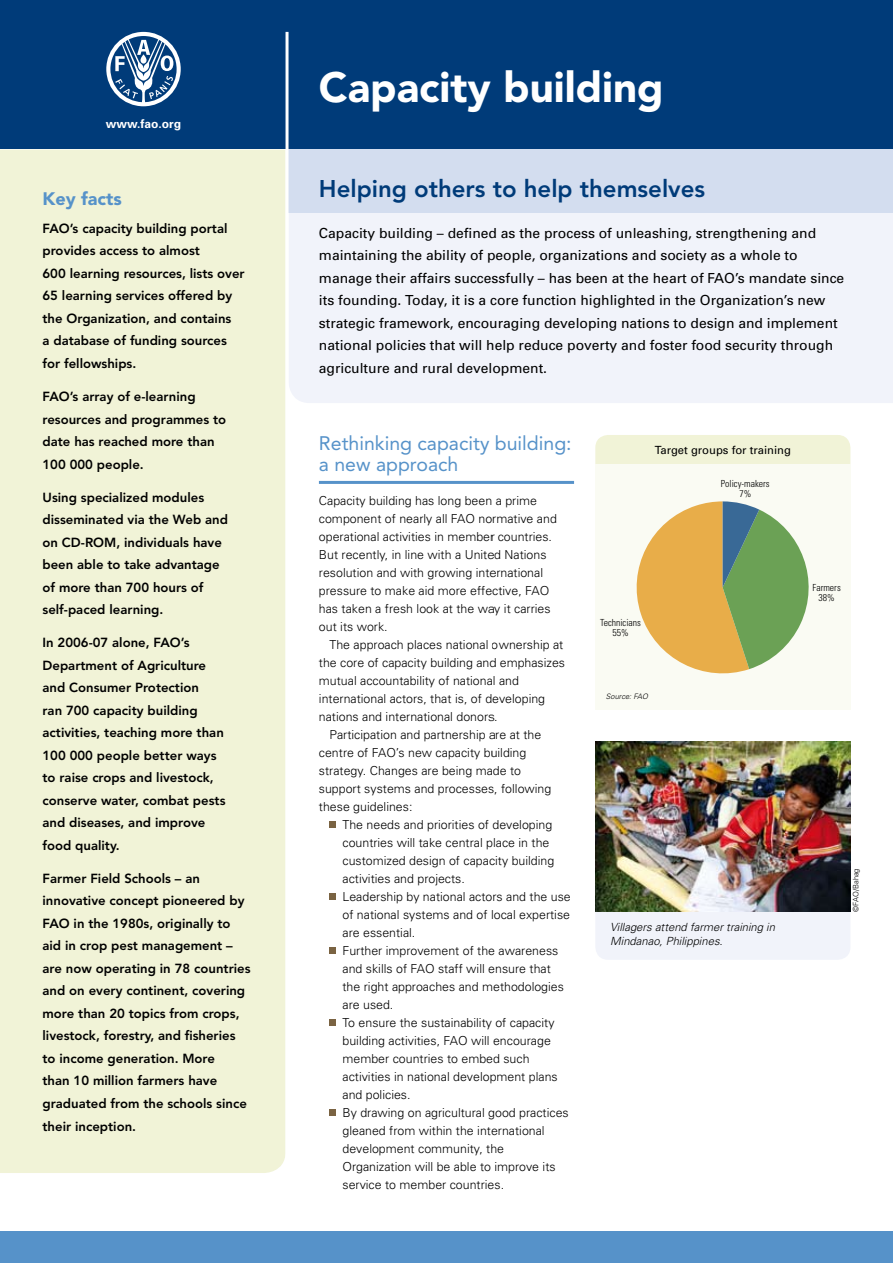
<style>
.page{position:relative;width:893px;height:1263px;background:#fff}
.page>*{position:absolute;margin:0;border:0;box-sizing:border-box;transform-origin:0 0}
.t1{font:900 42px "Avenir";color:#fff}
.t2{font:800 24px "Avenir";color:#003b79}
.t3{font:19.5px/21px "Avenir";color:#5692c9}
.t4{font:900 18px "Avenir";color:#5692c9}
.t5{font:13.8px/22.5px "Univers";color:#000}
.t6{font:800 13.2px/22.5px "Avenir";color:#000}
.t7{font:300 12.3px/18px "Univers";color:#000}
.t8{font:700 12px "Univers";color:#fff}
.t9{font:italic 300 11.25px/13.5px "Univers";color:#000}
.t10{font:11.25px "Univers";color:#000}
.t11{font:300 condensed 9.75px/9.9px "Univers";color:#000;text-align:center}
.t12{font:300 7.5px "Univers";color:#000}
.t13{font:italic 300 7.5px "Univers";color:#000}
</style>
<div class="page">
<div style="left:289px;top:212px;width:604px;height:191px;background:#f1f3fa"></div>
<svg style="left:330px;top:821px;width:6px;height:6px"></svg>
<svg style="left:330px;top:893px;width:6px;height:6px"></svg>
<svg style="left:330px;top:947px;width:6px;height:6px"></svg>
<svg style="left:330px;top:1019px;width:6px;height:6px"></svg>
<svg style="left:330px;top:1109px;width:6px;height:6px"></svg>
<div style="left:288px;top:149px;width:605px;height:63px;background:#d3ddef"></div>
<div style="left:0;top:0;width:893px;height:149px;background:#003b79"></div>
<svg style="left:106px;top:32px;width:75px;height:74px"></svg>
<div style="left:0;top:1231px;width:893px;height:32px;background:#5692c9"></div>
<hr style="left:319px;top:481px;width:255px;height:3px;background:#5692c9">
<div style="left:0;top:150px;width:286px;height:1023px;background:#f1f3d7"></div>
<hr style="left:286px;top:32px;width:3px;height:1159px;background:#fff">
<div style="left:595px;top:778px;width:255px;height:182px;background:#f1f3fa;border-radius:13px"></div>
<img style="left:595px;top:742px;width:255px;height:170px">
<div style="left:595px;top:464px;width:255px;height:246px;background:#fafbf3"></div>
<svg style="left:636px;top:501px;width:173px;height:173px"></svg>
<div style="left:595px;top:435px;width:255px;height:29px;background:#f1f3d7"></div>
<p class="t8" style="left:106px;top:117px;width:77px">www.fao.org</p>
<h3 class="t4" style="left:43px;top:188px;width:81px">Key facts</h3>
<p class="t6" style="left:43px;top:217px;width:204px">FAO’s capacity building portal provides access to almost<br>600 learning resources, lists over<br>65 learning services offered by the Organization, and contains<br>a database of funding sources for fellowships.</p>
<p class="t6" style="left:43px;top:385px;width:185px">FAO’s array of e-learning resources and programmes to date has reached more than<br>100 000 people.</p>
<p class="t6" style="left:43px;top:486px;width:187px">Using specialized modules disseminated via the Web and on CD-ROM, individuals have been able to take advantage of more than 700 hours of self-paced learning.</p>
<p class="t6" style="left:43px;top:631px;width:184px">In 2006-07 alone, FAO’s<br>Department of Agriculture and Consumer Protection<br>ran 700 capacity building activities, teaching more than<br>100 000 people better ways to raise crops and livestock, conserve water, combat pests and diseases, and improve food quality.</p>
<p class="t6" style="left:43px;top:867px;width:210px">Farmer Field Schools – an innovative concept pioneered by<br>FAO in the 1980s, originally to aid in crop pest management – are now operating in 78 countries and on every continent, covering more than 20 topics from crops, livestock, forestry, and fisheries to income generation. More<br>than 10 million farmers have graduated from the schools since their inception.</p>
<h1 class="t1" style="left:319px;top:62px;width:346px">Capacity building</h1>
<h2 class="t2" style="left:319px;top:175px;width:388px">Helping others to help themselves</h2>
<p class="t5" style="left:319px;top:222px;width:527px">Capacity building – defined as the process of unleashing, strengthening and maintaining the ability of people, organizations and society as a whole to manage their affairs successfully – has been at the heart of FAO’s mandate since its founding. Today, it is a core function highlighted in the Organization’s new strategic framework, encouraging developing nations to design and implement national policies that will help reduce poverty and foster food security through agriculture and rural development.</p>
<h3 class="t3" style="left:319px;top:433px;width:254px">Rethinking capacity building: a new approach</h3>
<p class="t7" style="left:319px;top:492px;width:239px">Capacity building has long been a prime component of nearly all FAO normative and operational activities in member countries.<br>But recently, in line with a United Nations resolution and with growing international pressure to make aid more effective, FAO has taken a fresh look at the way it carries out its work.</p>
<p class="t7" style="left:330px;top:636px;width:235px">The approach places national ownership at</p>
<p class="t7" style="left:319px;top:654px;width:248px">the core of capacity building and emphasizes</p>
<p class="t7" style="left:319px;top:672px;width:202px">mutual accountability of national and</p>
<p class="t7" style="left:319px;top:690px;width:228px">international actors, that is, of developing</p>
<p class="t7" style="left:319px;top:708px;width:180px">nations and international donors.</p>
<p class="t7" style="left:330px;top:726px;width:213px">Participation and partnership are at the</p>
<p class="t7" style="left:319px;top:744px;width:209px">centre of FAO’s new capacity building</p>
<p class="t7" style="left:319px;top:762px;width:204px">strategy. Changes are being made to</p>
<p class="t7" style="left:319px;top:780px;width:234px">support systems and processes, following</p>
<p class="t7" style="left:319px;top:798px;width:95px">these guidelines:</p>
<p class="t7" style="left:342px;top:816px;width:211px">The needs and priorities of developing</p>
<p class="t7" style="left:342px;top:834px;width:208px">countries will take central place in the</p>
<p class="t7" style="left:342px;top:852px;width:213px">customized design of capacity building</p>
<p class="t7" style="left:342px;top:870px;width:124px">activities and projects.</p>
<p class="t7" style="left:342px;top:888px;width:230px">Leadership by national actors and the use</p>
<p class="t7" style="left:342px;top:906px;width:229px">of national systems and of local expertise</p>
<p class="t7" style="left:342px;top:924px;width:74px">are essential.</p>
<p class="t7" style="left:342px;top:942px;width:217px">Further improvement of the awareness</p>
<p class="t7" style="left:342px;top:960px;width:210px">and skills of FAO staff will ensure that</p>
<p class="t7" style="left:342px;top:978px;width:223px">the right approaches and methodologies</p>
<p class="t7" style="left:342px;top:996px;width:52px">are used.</p>
<p class="t7" style="left:342px;top:1014px;width:214px">To ensure the sustainability of capacity</p>
<p class="t7" style="left:342px;top:1032px;width:210px">building activities, FAO will encourage</p>
<p class="t7" style="left:342px;top:1050px;width:189px">member countries to embed such</p>
<p class="t7" style="left:342px;top:1068px;width:217px">activities in national development plans</p>
<p class="t7" style="left:342px;top:1086px;width:70px">and policies.</p>
<p class="t7" style="left:342px;top:1104px;width:228px">By drawing on agricultural good practices</p>
<p class="t7" style="left:342px;top:1122px;width:204px">gleaned from within the international</p>
<p class="t7" style="left:342px;top:1140px;width:163px">development community, the</p>
<p class="t7" style="left:342px;top:1158px;width:215px">Organization will be able to improve its</p>
<p class="t7" style="left:342px;top:1176px;width:163px">service to member countries.</p>
<p class="t10" style="left:655px;top:443px;width:138px">Target groups for training</p>
<p class="t11" style="left:721px;top:479px;width:50px">Policy-makers<br>7%</p>
<p class="t11" style="left:600px;top:618px;width:42px">Technicians<br>55%</p>
<p class="t13" style="left:606px;top:692px;width:44px">Source: FAO</p>
<p class="t11" style="left:813px;top:583px;width:30px">Farmers<br>38%</p>
<p class="t9" style="left:610px;top:921px;width:166px">Villagers attend farmer training in<br>Mindanao, Philippines.</p>
<p class="t12" style="left:851px;top:912px;width:45px;rotate:-90deg">©FAO/Bahag</p>
</div>
